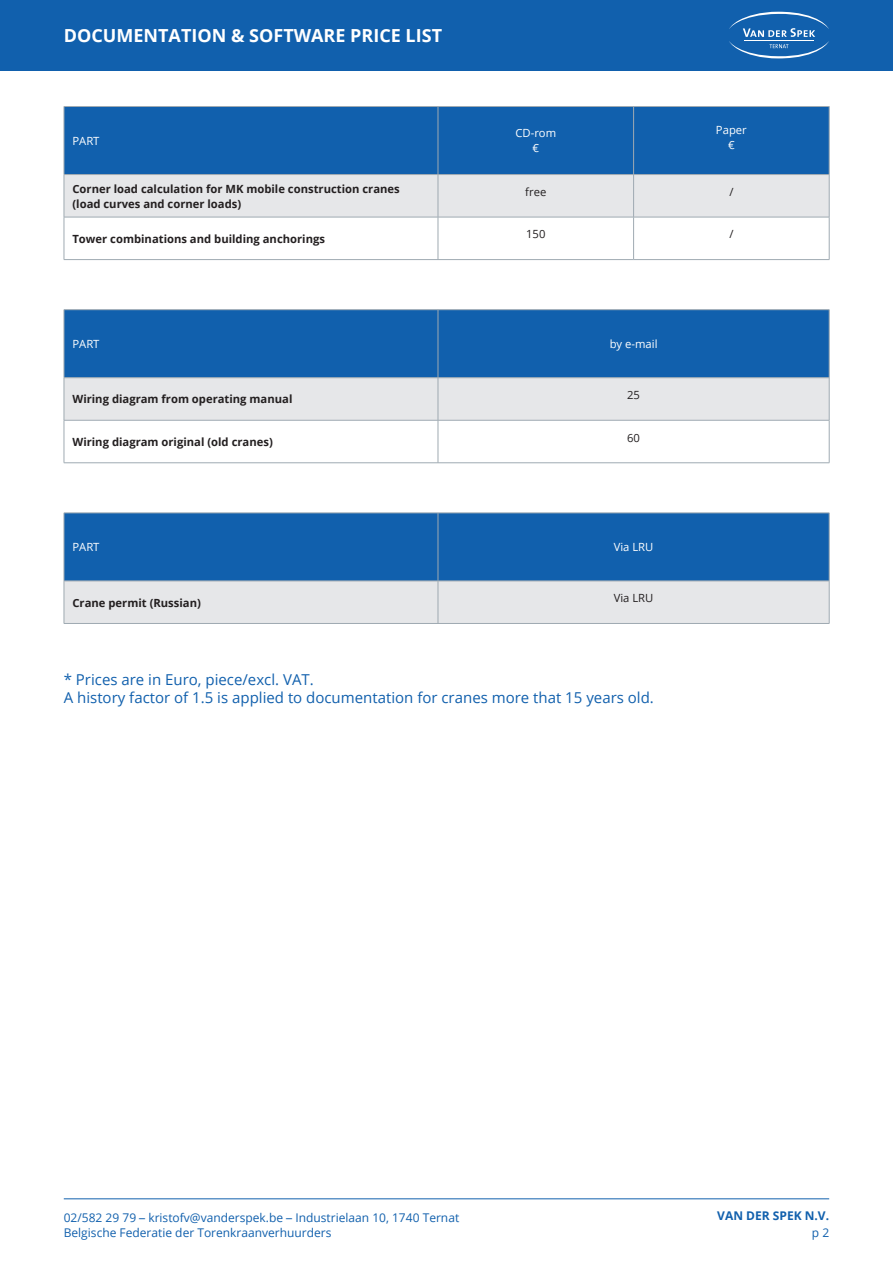
<style>
.page{position:relative;width:893px;height:1263px;background:#fff}
.page>*{position:absolute;margin:0;border:0;box-sizing:border-box;transform-origin:0 0}
.t1{font:700 18px "Open Sans";color:#fff}
.t2{font:15px "Open Sans";color:#1160ad}
.t3{font:12px "Open Sans";color:#1160ad}
.t4{font:700 12px "Open Sans";color:#1160ad}
.Bodycopy{font:700 11.25px "Open Sans";color:#231f20}
.Bodycopy-2{font:11.25px "Open Sans";color:#fff}
.tabel_tekst{font:11.25px "Open Sans";color:#231f20}
.s1{font-family:"Helvetica Neue"}
</style>
<div class="page">
<div style="left:0;top:0;width:893px;height:70px;background:#1160ad"></div>
<svg style="left:729px;top:12px;width:100px;height:46px"></svg>
<hr style="left:64px;top:1198px;width:765px;height:1px;background:#1160ad">
<div style="left:65px;top:107px;width:764px;height:67px;background:#1160ad"></div>
<svg style="left:65px;top:175px;width:764px;height:84px"></svg>
<hr style="left:438px;top:106px;width:196px;height:1px;background:#9faab2">
<hr style="left:634px;top:106px;width:195px;height:1px;background:#9faab2">
<hr style="left:64px;top:106px;width:374px;height:1px;background:#9faab2">
<hr style="left:64px;top:107px;width:1px;height:67px;background:#9faab2">
<hr style="left:438px;top:107px;width:1px;height:67px;background:#9faab2">
<hr style="left:64px;top:174px;width:374px;height:1px;background:#9faab2">
<hr style="left:64px;top:217px;width:374px;height:1px;background:#9faab2">
<hr style="left:64px;top:259px;width:374px;height:1px;background:#9faab2">
<hr style="left:633px;top:107px;width:1px;height:67px;background:#9faab2">
<hr style="left:829px;top:107px;width:1px;height:67px;background:#9faab2">
<hr style="left:438px;top:174px;width:196px;height:1px;background:#9faab2">
<hr style="left:634px;top:174px;width:195px;height:1px;background:#9faab2">
<hr style="left:633px;top:175px;width:1px;height:42px;background:#9faab2">
<hr style="left:829px;top:175px;width:1px;height:42px;background:#9faab2">
<hr style="left:438px;top:217px;width:196px;height:1px;background:#9faab2">
<hr style="left:634px;top:217px;width:195px;height:1px;background:#9faab2">
<hr style="left:633px;top:217px;width:1px;height:42px;background:#9faab2">
<hr style="left:829px;top:217px;width:1px;height:42px;background:#9faab2">
<hr style="left:438px;top:259px;width:196px;height:1px;background:#9faab2">
<hr style="left:634px;top:259px;width:195px;height:1px;background:#9faab2">
<hr style="left:64px;top:175px;width:1px;height:42px;background:#9faab2">
<hr style="left:438px;top:175px;width:1px;height:42px;background:#9faab2">
<hr style="left:64px;top:217px;width:1px;height:42px;background:#9faab2">
<hr style="left:438px;top:217px;width:1px;height:42px;background:#9faab2">
<div style="left:65px;top:310px;width:764px;height:67px;background:#1160ad"></div>
<svg style="left:65px;top:378px;width:764px;height:84px"></svg>
<hr style="left:438px;top:309px;width:391px;height:1px;background:#9faab2">
<hr style="left:64px;top:309px;width:374px;height:1px;background:#9faab2">
<hr style="left:64px;top:310px;width:1px;height:68px;background:#9faab2">
<hr style="left:438px;top:310px;width:1px;height:68px;background:#9faab2">
<hr style="left:64px;top:377px;width:374px;height:1px;background:#9faab2">
<hr style="left:64px;top:420px;width:374px;height:1px;background:#9faab2">
<hr style="left:64px;top:462px;width:374px;height:1px;background:#9faab2">
<hr style="left:829px;top:310px;width:1px;height:68px;background:#9faab2">
<hr style="left:438px;top:377px;width:391px;height:1px;background:#9faab2">
<hr style="left:829px;top:378px;width:1px;height:42px;background:#9faab2">
<hr style="left:438px;top:420px;width:391px;height:1px;background:#9faab2">
<hr style="left:829px;top:420px;width:1px;height:43px;background:#9faab2">
<hr style="left:438px;top:462px;width:391px;height:1px;background:#9faab2">
<hr style="left:64px;top:378px;width:1px;height:42px;background:#9faab2">
<hr style="left:438px;top:378px;width:1px;height:42px;background:#9faab2">
<hr style="left:64px;top:420px;width:1px;height:43px;background:#9faab2">
<hr style="left:438px;top:420px;width:1px;height:43px;background:#9faab2">
<div style="left:65px;top:514px;width:764px;height:67px;background:#1160ad"></div>
<div style="left:65px;top:582px;width:764px;height:41px;background:#e6e7e9"></div>
<hr style="left:438px;top:513px;width:391px;height:1px;background:#9faab2">
<hr style="left:64px;top:513px;width:374px;height:1px;background:#9faab2">
<hr style="left:64px;top:513px;width:1px;height:68px;background:#9faab2">
<hr style="left:438px;top:513px;width:1px;height:68px;background:#9faab2">
<hr style="left:64px;top:581px;width:374px;height:1px;background:#9faab2">
<hr style="left:64px;top:623px;width:374px;height:1px;background:#9faab2">
<hr style="left:829px;top:513px;width:1px;height:68px;background:#9faab2">
<hr style="left:438px;top:581px;width:391px;height:1px;background:#9faab2">
<hr style="left:829px;top:581px;width:1px;height:42px;background:#9faab2">
<hr style="left:438px;top:623px;width:391px;height:1px;background:#9faab2">
<hr style="left:64px;top:581px;width:1px;height:42px;background:#9faab2">
<hr style="left:438px;top:581px;width:1px;height:42px;background:#9faab2">
<p class="t1" style="left:64px;top:23px;width:380px">DOCUMENTATION &amp; SOFTWARE PRICE LIST</p>
<p class="Bodycopy-2" style="left:72px;top:133px;width:29px">PART</p>
<p class="Bodycopy" style="left:72px;top:181px;width:329px">Corner load calculation for MK mobile construction cranes</p>
<p class="Bodycopy" style="left:72px;top:196px;width:170px">(load curves and corner loads)</p>
<p class="Bodycopy-2" style="left:515px;top:126px;width:42px">CD-rom</p>
<p class="Bodycopy-2" style="left:532px;top:141px;width:8px">€</p>
<p class="Bodycopy-2" style="left:716px;top:123px;width:32px">Paper</p>
<p class="Bodycopy-2" style="left:728px;top:138px;width:8px">€</p>
<p class="tabel_tekst" style="left:525px;top:184px;width:23px">free</p>
<p class="tabel_tekst" style="left:729px;top:184px;width:6px">/</p>
<p class="Bodycopy" style="left:72px;top:231px;width:254px">Tower combinations and building anchorings</p>
<p class="tabel_tekst" style="left:526px;top:227px;width:21px">150</p>
<p class="tabel_tekst" style="left:729px;top:227px;width:6px">/</p>
<p class="Bodycopy-2" style="left:72px;top:336px;width:29px">PART</p>
<p class="Bodycopy-2" style="left:610px;top:336px;width:49px">by e-mail</p>
<p class="Bodycopy" style="left:72px;top:391px;width:221px">Wiring diagram from operating manual</p>
<p class="tabel_tekst" style="left:627px;top:387px;width:14px">25</p>
<p class="Bodycopy" style="left:72px;top:434px;width:202px">Wiring diagram original (old cranes)</p>
<p class="tabel_tekst" style="left:627px;top:430px;width:14px">60</p>
<p class="Bodycopy-2" style="left:72px;top:539px;width:29px">PART</p>
<p class="Bodycopy-2" style="left:614px;top:539px;width:41px">Via LRU</p>
<p class="Bodycopy" style="left:72px;top:594px;width:130px">Crane permit (Russian)</p>
<p class="tabel_tekst" style="left:614px;top:590px;width:41px">Via LRU</p>
<p class="t2" style="left:64px;top:669px;width:251px">* Prices are in Euro, piece/excl. VAT.</p>
<p class="t2" style="left:64px;top:687px;width:592px">A history factor of 1.5 is applied to documentation for cranes more that 15 years old.</p>
<p class="t3" style="left:64px;top:1209px;width:397px">02/582 29 79 <span class="s1">–</span> kristofv@vanderspek.be <span class="s1">–</span> Industrielaan 10, 1740 Ternat</p>
<p class="t3" style="left:64px;top:1224px;width:269px">Belgische Federatie der Torenkraanverhuurders</p>
<p class="t4" style="left:717px;top:1207px;width:113px">VAN DER SPEK N.V.</p>
<p class="t3" style="left:812px;top:1224px;width:19px">p 2</p>
</div>
